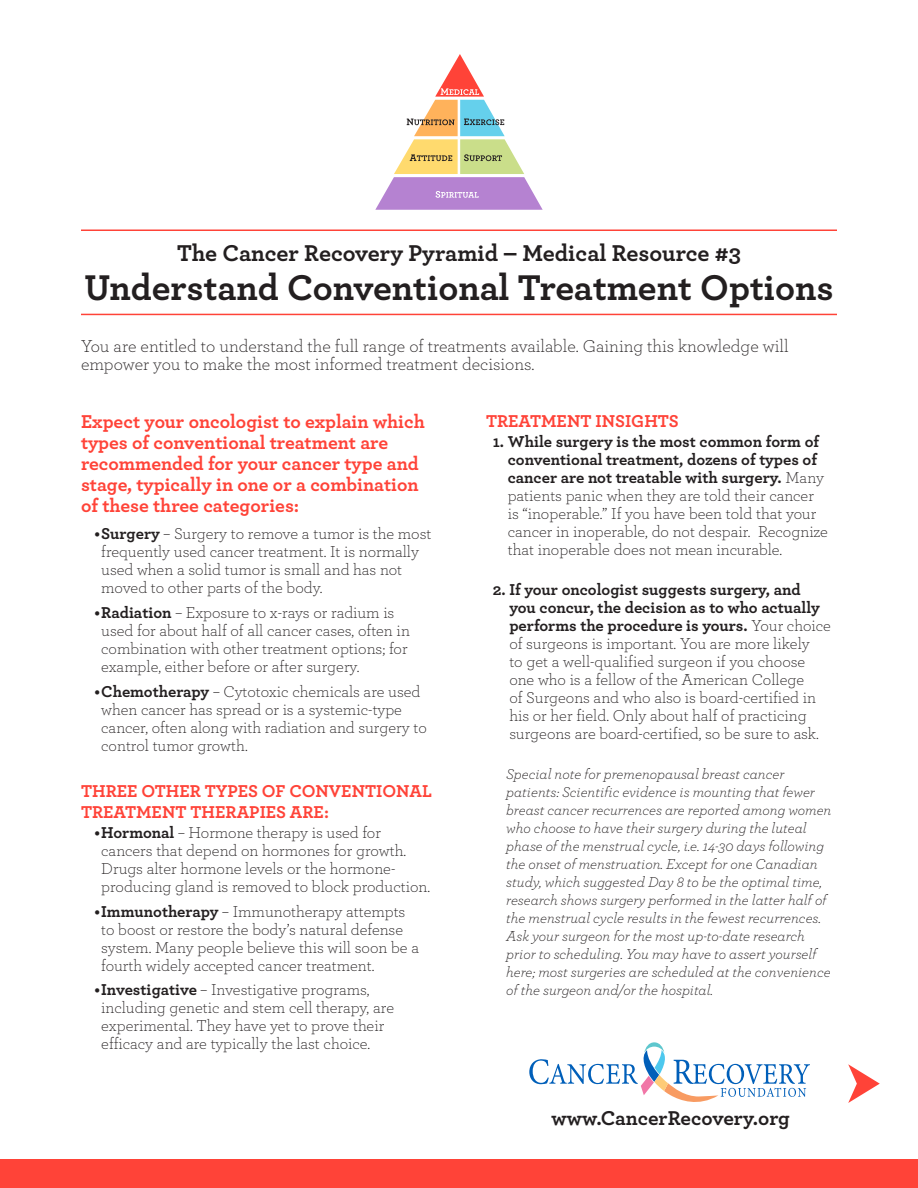
<style>
.page{position:relative;width:918px;height:1188px;background:#fff}
.page>*{position:absolute;margin:0;border:0;box-sizing:border-box;transform-origin:0 0}
.SECTION_HEADERS{font:700 37.5px "Archer";color:#231f20}
.SECTION_HEADERS-2{font:700 24px "Archer";letter-spacing:-.005em;color:#231f20}
.TEXT{font:700 21px "Archer";color:#231f20}
.TEXT-2{font:700 19.5px/21px "Archer";color:#ff4338}
.TEXT-3{font:300 18px/18px "Archer";color:#231f20}
.TEXT-4{font:700 18px/21px "Archer";color:#ff4338}
.TEXT-5{font:300 16.5px/18px "Archer";color:#231f20}
.TEXT-6{font:italic 300 15px/18px "Archer";color:#231f20}
.s1{font-weight:700}
</style>
<div class="page">
<svg style="left:375px;top:54px;width:168px;height:156px"></svg>
<svg style="left:529px;top:1042px;width:281px;height:60px"></svg>
<div style="left:0;top:1159px;width:918px;height:29px;background:#ff4338"></div>
<hr style="left:81px;top:314px;width:756px;height:1px;background:#ff4338">
<hr style="left:81px;top:230px;width:756px;height:1px;background:#ff4338">
<svg style="left:848px;top:1064px;width:32px;height:39px"></svg>
<p class="SECTION_HEADERS-2" style="left:177px;top:234px;width:565px">The Cancer Recovery Pyramid – Medical Resource #3</p>
<p class="SECTION_HEADERS" style="left:84px;top:258px;width:751px">Understand Conventional Treatment Options</p>
<p class="TEXT-3" style="left:81px;top:336px;width:709px">You are entitled to understand the full range of treatments available. Gaining this knowledge will empower you to make the most informed treatment decisions.</p>
<p class="TEXT-2" style="left:81px;top:410px;width:345px">Expect your oncologist to explain which types of conventional treatment are recommended for your cancer type and stage, typically in one or a combination of these three categories:</p>
<p class="TEXT-5" style="left:101px;top:524px;width:332px;text-indent:-7px"><span class="s1">•Surgery</span> – Surgery to remove a tumor is the most frequently used cancer treatment. It is normally used when a solid tumor is small and has not moved to other parts of the body.</p>
<p class="TEXT-5" style="left:101px;top:603px;width:310px;text-indent:-7px"><span class="s1">•Radiation</span> – Exposure to x-rays or radium is used for about half of all cancer cases, often in combination with other treatment options; for example, either before or after surgery.</p>
<p class="TEXT-5" style="left:101px;top:681px;width:327px;text-indent:-7px"><span class="s1">•Chemotherapy</span> – Cytotoxic chemicals are used when cancer has spread or is a systemic-type cancer, often along with radiation and surgery to control tumor growth.</p>
<p class="TEXT-4" style="left:81px;top:779px;width:353px">THREE OTHER TYPES OF CONVENTIONAL<br>TREATMENT THERAPIES ARE:</p>
<p class="TEXT-5" style="left:101px;top:823px;width:331px;text-indent:-7px"><span class="s1">•Hormonal</span> – Hormone therapy is used for cancers that depend on hormones for growth.<br>Drugs alter hormone levels or the hormone&shy;producing gland is removed to block production.</p>
<p class="TEXT-5" style="left:101px;top:901px;width:319px;text-indent:-7px"><span class="s1">•Immunotherapy</span> – Immunotherapy attempts to boost or restore the body’s natural defense system. Many people believe this will soon be a fourth widely accepted cancer treatment.</p>
<p class="TEXT-5" style="left:101px;top:980px;width:294px;text-indent:-7px"><span class="s1">•Investigative</span> – Investigative programs, including genetic and stem cell therapy, are experimental. They have yet to prove their efficacy and are typically the last choice.</p>
<p class="TEXT-4" style="left:486px;top:409px;width:194px">TREATMENT INSIGHTS</p>
<p class="TEXT-5" style="left:508px;top:432px;width:322px;text-indent:-15px"><span class="s1">1. While surgery is the most common form of conventional treatment, dozens of types of cancer are not treatable with surgery.</span> Many patients panic when they are told their cancer is “inoperable.” If you have been told that your cancer in inoperable, do not despair. Recognize that inoperable does not mean incurable.</p>
<p class="TEXT-5" style="left:509px;top:580px;width:323px;text-indent:-17px"><span class="s1">2. If your oncologist suggests surgery, and you concur, the decision as to who actually performs the procedure is yours.</span> Your choice of surgeons is important. You are more likely<br>to get a well-qualified surgeon if you choose one who is a fellow of the American College<br>of Surgeons and who also is board-certified in his or her field. Only about half of practicing surgeons are board-certified, so be sure to ask.</p>
<p class="TEXT-6" style="left:506px;top:764px;width:327px">Special note for premenopausal breast cancer patients: Scientific evidence is mounting that fewer breast cancer recurrences are reported among women who choose to have their surgery during the luteal phase of the menstrual cycle, i.e. 14-30 days following the onset of menstruation. Except for one Canadian study, which suggested Day 8 to be the optimal time, research shows surgery performed in the latter half of the menstrual cycle results in the fewest recurrences.<br>Ask your surgeon for the most up-to-date research prior to scheduling. You may have to assert yourself here; most surgeries are scheduled at the convenience of the surgeon and/or the hospital.</p>
<p class="TEXT" style="left:552px;top:1102px;width:240px">www.CancerRecovery.org</p>
</div>
